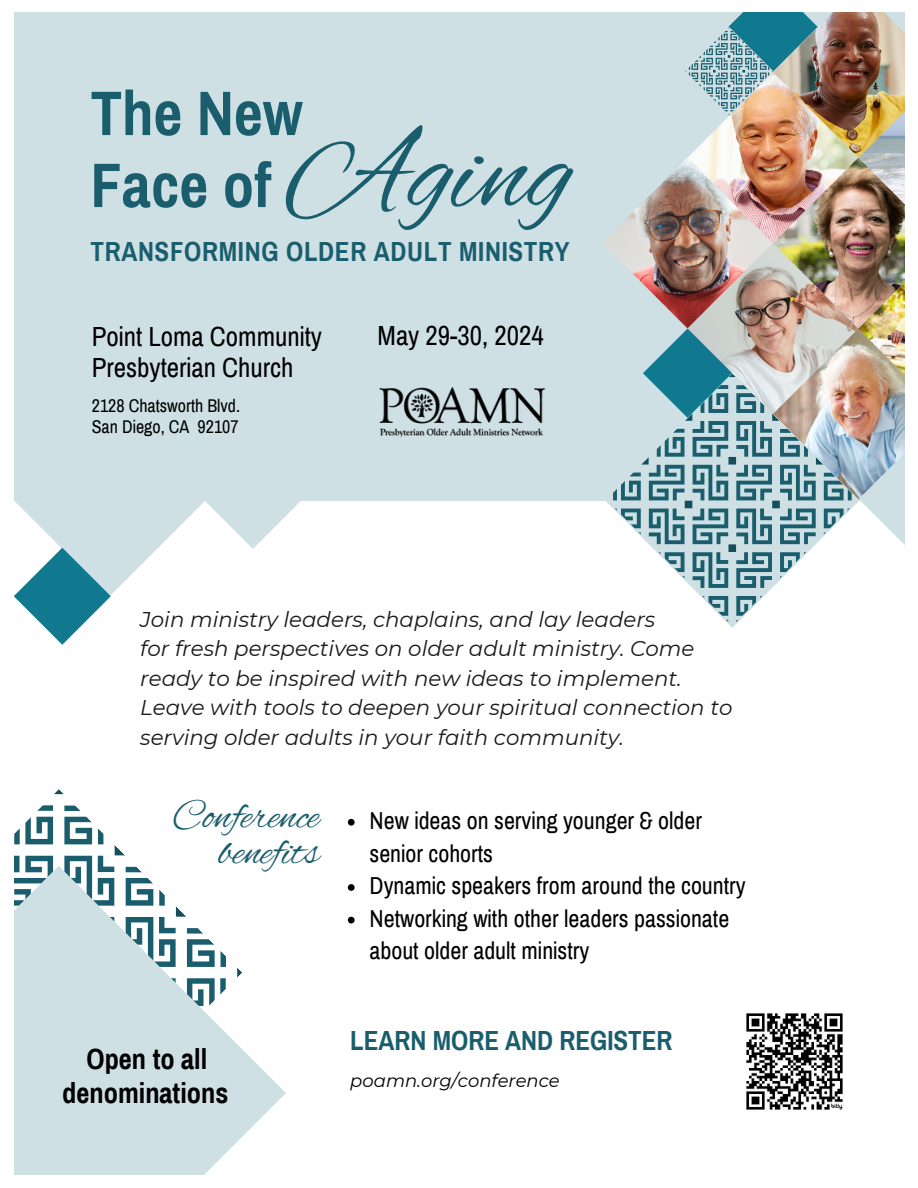
<style>
.page{position:relative;width:918px;height:1188px;background:#fff}
.page>*{position:absolute;margin:0;border:0;box-sizing:border-box;transform-origin:0 0}
.t1{font:120px "Alex Brush";color:#1a5e6e}
.t2{font:700 63px/72px "Archivo Narrow";color:#1a5e6e}
.t3{font:42px/36px "Alex Brush";color:#1a5e6e;text-align:right}
.t4{font:700 28.5px/33.8px "Archivo Narrow";color:#000;text-align:center}
.t5{font:27px "Archivo Narrow";color:#000}
.t6{font:700 27px "Archivo Narrow";letter-spacing:.025em;color:#1a5e6e}
.t7{font:700 27px "Archivo Narrow";color:#1a5e6e}
.t8{font:24px/32.7px "Archivo Narrow";color:#000}
.t9{font:italic 21.3px/29.7px "Montserrat";color:#1b1919}
.t10{font:18px "Archivo Narrow";color:#000}
.t11{font:italic 18px "Montserrat";color:#000}
</style>
<div class="page">
<svg style="left:14px;top:501px;width:287px;height:143px"></svg>
<div style="left:14px;top:11px;width:895px;height:490px;background:#cfe0e4"></div>
<svg style="left:14px;top:789px;width:111px;height:77px"></svg>
<svg style="left:14px;top:866px;width:272px;height:309px;fill:#cfe0e4"></svg>
<img style="left:603px;top:158px;width:85px;height:170px">
<img style="left:688px;top:116px;width:85px;height:213px">
<img style="left:773px;top:12px;width:132px;height:441px">
<svg style="left:643px;top:329px;width:176px;height:44px"></svg>
<svg style="left:606px;top:373px;width:253px;height:253px"></svg>
<svg style="left:685px;top:12px;width:132px;height:104px"></svg>
<svg style="left:859px;top:453px;width:46px;height:92px"></svg>
<div style="left:0;top:0;width:918px;height:12px;background:#fff"></div>
<img style="left:379px;top:387px;width:166px;height:51px">
<img style="left:746px;top:1013px;width:97px;height:97px">
<svg style="left:348px;top:819px;width:7px;height:7px"></svg>
<svg style="left:348px;top:884px;width:7px;height:7px"></svg>
<svg style="left:348px;top:917px;width:7px;height:6px"></svg>
<div style="left:905px;top:1px;width:13px;height:1187px;background:#fff"></div>
<p class="t2" style="left:90px;top:78px;width:214px">The New<br>Face of</p>
<p class="t1" style="left:286px;top:106px;width:288px">Aging</p>
<p class="t6" style="left:90px;top:238px;width:481px">TRANSFORMING OLDER ADULT MINISTRY</p>
<p class="t5" style="left:92px;top:322px;width:232px">Point Loma Community</p>
<h6 class="t5" style="left:378px;top:321px;width:168px">May 29-30, 2024</h6>
<p class="t5" style="left:92px;top:353px;width:203px">Presbyterian Church</p>
<p class="t10" style="left:92px;top:396px;width:150px">2128 Chatsworth Blvd.</p>
<h2 class="t10" style="left:92px;top:418px;width:148px">San Diego, CA 92107</h2>
<h1 class="t9" style="left:140px;top:604px;width:517px">Join ministry leaders, chaplains, and lay leaders</h1>
<h4 class="t9" style="left:140px;top:634px;width:594px">for fresh perspectives on older adult ministry. Come ready to be inspired with new ideas to implement.<br>Leave with tools to deepen your spiritual connection to serving older adults in your faith community.</h4>
<p class="t3" style="left:172px;top:800px;width:149px">Conference benefits</p>
<p class="t4" style="left:62px;top:1043px;width:168px">Open to all denominations</p>
<p class="t8" style="left:370px;top:805px;width:334px">New ideas on serving younger &amp; older senior cohorts</p>
<p class="t8" style="left:370px;top:870px;width:378px">Dynamic speakers from around the country</p>
<p class="t8" style="left:370px;top:903px;width:361px">Networking with other leaders passionate about older adult ministry</p>
<h6 class="t7" style="left:350px;top:1026px;width:324px">LEARN MORE AND REGISTER</h6>
<p class="t11" style="left:350px;top:1070px;width:211px">poamn.org/conference</p>
</div>
